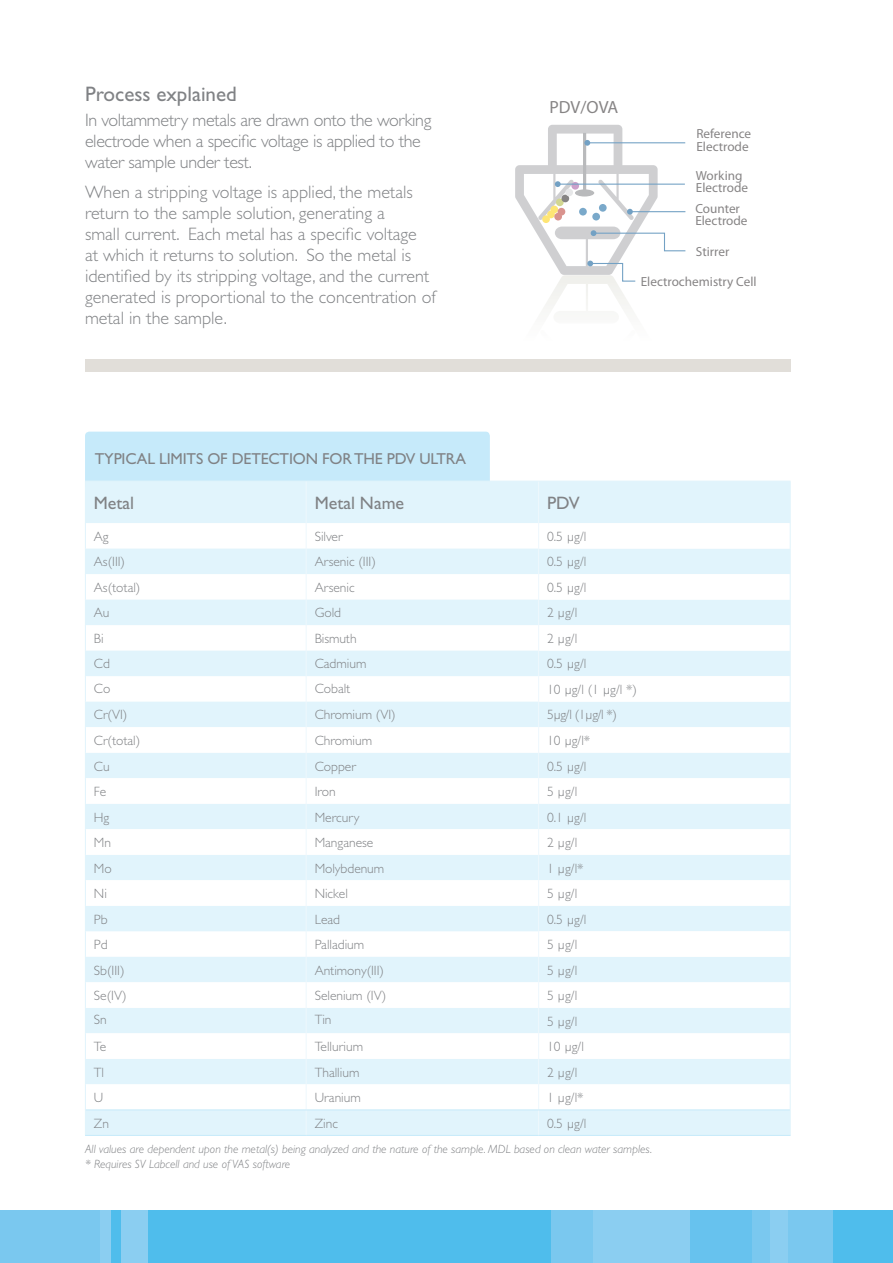
<style>
.page{position:relative;width:893px;height:1263px;background:#fff}
.page>*{position:absolute;margin:0;border:0;box-sizing:border-box;transform-origin:0 0}
.t1{font:21px "Gill Sans";color:#808285}
.t2{font:300 18px/21px "Gill Sans";color:#808285}
.t3{font:300 18px/21px "Gill Sans";letter-spacing:-.02em;color:#808285}
.t4{font:18px "Gill Sans";color:#808285}
.t5{font:17.7px "Myriad Pro";color:#231f20}
.t6{font:15.9px "Gill Sans";letter-spacing:-.01em;color:#808285}
.t7{font:300 13.5px "Gill Sans";color:#808285}
.t8{font:13.2px/12.1px "Myriad Pro";color:#231f20}
.t9{font:italic 300 12px "Gill Sans";color:#808285}
</style>
<div class="page">
<div style="left:551px;top:1210px;width:237px;height:53px;background:#8bcef1"></div>
<div style="left:809px;top:1210px;width:84px;height:53px;background:#4fbdec"></div>
<div style="left:788px;top:1210px;width:45px;height:53px;background:#7ac8ef"></div>
<div style="left:751px;top:1210px;width:19px;height:53px;background:#7ac8ef"></div>
<div style="left:111px;top:1210px;width:440px;height:53px;background:#4fbdec"></div>
<div style="left:100px;top:1210px;width:11px;height:53px;background:#8bcef1"></div>
<div style="left:0;top:1210px;width:100px;height:53px;background:#7ac8ef"></div>
<div style="left:690px;top:1210px;width:61px;height:53px;background:#67c2ee"></div>
<div style="left:121px;top:1210px;width:27px;height:53px;background:#8bcef1"></div>
<div style="left:551px;top:1210px;width:41px;height:53px;background:#7ac8ef"></div>
<div style="left:85px;top:359px;width:706px;height:13px;background:#e1ded9"></div>
<div style="left:85px;top:432px;width:405px;height:58px;background:#c6eafa;border-radius:4px"></div>
<div style="left:86px;top:482px;width:704px;height:653px;background:#e1f4fc"></div>
<svg style="left:86px;top:523px;width:704px;height:586px"></svg>
<hr style="left:85px;top:481px;width:221px;height:1px;background:#e1f4fc">
<hr style="left:85px;top:481px;width:1px;height:42px;background:#e1f4fc">
<hr style="left:306px;top:481px;width:233px;height:1px;background:#e1f4fc">
<hr style="left:539px;top:481px;width:252px;height:1px;background:#e1f4fc">
<hr style="left:790px;top:481px;width:1px;height:42px;background:#e1f4fc">
<svg style="left:85px;top:523px;width:1px;height:612px"></svg>
<svg style="left:790px;top:523px;width:1px;height:612px"></svg>
<hr style="left:306px;top:481px;width:1px;height:42px;background:#eef8fd">
<hr style="left:538px;top:481px;width:1px;height:42px;background:#eef8fd">
<svg style="left:306px;top:523px;width:1px;height:612px"></svg>
<svg style="left:538px;top:523px;width:1px;height:612px"></svg>
<hr style="left:86px;top:1109px;width:220px;height:1px;background:#c6eafa">
<hr style="left:306px;top:1109px;width:233px;height:1px;background:#c6eafa">
<hr style="left:539px;top:1109px;width:251px;height:1px;background:#c6eafa">
<hr style="left:85px;top:1135px;width:221px;height:1px;background:#c6eafa">
<hr style="left:306px;top:1135px;width:233px;height:1px;background:#c6eafa">
<hr style="left:539px;top:1135px;width:252px;height:1px;background:#c6eafa">
<svg style="left:515px;top:125px;width:171px;height:184px"></svg>
<p class="t1" style="left:85px;top:82px;width:153px">Process explained</p>
<p class="t3" style="left:85px;top:110px;width:348px">In voltammetry metals are drawn onto the working electrode when a specific voltage is applied to the water sample under test.</p>
<p class="t2" style="left:85px;top:181px;width:352px">When a stripping voltage is applied, the metals return to the sample solution, generating a<br>small current. Each metal has a specific voltage<br>at which it returns to solution. So the metal is identified by its stripping voltage, and the current generated is proportional to the concentration of metal in the sample.</p>
<p class="t6" style="left:95px;top:449px;width:373px">TYPICAL LIMITS OF DETECTION FOR THE PDV ULTRA</p>
<h3 class="t5" style="left:549px;top:96px;width:70px">PDV/OVA</h3>
<p class="t8" style="left:696px;top:127px;width:56px;line-height:13.2px">Reference<br>Electrode</p>
<p class="t8" style="left:696px;top:170px;width:54px">Working<br>Electrode</p>
<p class="t8" style="left:695px;top:203px;width:54px">Counter<br>Electrode</p>
<p class="t8" style="left:696px;top:246px;width:35px">Stirrer</p>
<p class="t8" style="left:641px;top:275px;width:117px">Electrochemistry Cell</p>
<p class="t4" style="left:94px;top:493px;width:42px">Metal</p>
<p class="t4" style="left:315px;top:493px;width:91px">Metal Name</p>
<p class="t4" style="left:547px;top:493px;width:34px">PDV</p>
<p class="t7" style="left:94px;top:529px;width:16px">Ag</p>
<p class="t7" style="left:315px;top:529px;width:29px">Silver</p>
<p class="t7" style="left:547px;top:529px;width:41px">0.5 μg/l</p>
<p class="t7" style="left:94px;top:554px;width:33px">As(III)</p>
<p class="t7" style="left:315px;top:554px;width:63px">Arsenic (III)</p>
<p class="t7" style="left:547px;top:554px;width:41px">0.5 μg/l</p>
<p class="t7" style="left:94px;top:580px;width:48px">As(total)</p>
<p class="t7" style="left:315px;top:580px;width:42px">Arsenic</p>
<p class="t7" style="left:547px;top:580px;width:41px">0.5 μg/l</p>
<p class="t7" style="left:94px;top:605px;width:17px">Au</p>
<p class="t7" style="left:315px;top:605px;width:28px">Gold</p>
<p class="t7" style="left:547px;top:605px;width:32px">2 μg/l</p>
<p class="t7" style="left:94px;top:631px;width:11px">Bi</p>
<p class="t7" style="left:315px;top:631px;width:43px">Bismuth</p>
<p class="t7" style="left:547px;top:631px;width:32px">2 μg/l</p>
<p class="t7" style="left:94px;top:656px;width:18px">Cd</p>
<p class="t7" style="left:315px;top:656px;width:53px">Cadmium</p>
<p class="t7" style="left:547px;top:656px;width:41px">0.5 μg/l</p>
<p class="t7" style="left:94px;top:680px;width:18px">Co</p>
<p class="t7" style="left:315px;top:680px;width:37px">Cobalt</p>
<p class="t7" style="left:547px;top:682px;width:91px">10 μg/l (1 μg/l *)</p>
<p class="t7" style="left:94px;top:707px;width:35px">Cr(VI)</p>
<p class="t7" style="left:315px;top:707px;width:83px">Chromium (VI)</p>
<p class="t7" style="left:547px;top:707px;width:71px">5μg/l (1μg/l *)</p>
<p class="t7" style="left:94px;top:733px;width:48px">Cr(total)</p>
<p class="t7" style="left:315px;top:733px;width:59px">Chromium</p>
<p class="t7" style="left:547px;top:733px;width:45px">10 μg/l*</p>
<p class="t7" style="left:94px;top:758px;width:17px">Cu</p>
<p class="t7" style="left:315px;top:758px;width:43px">Copper</p>
<p class="t7" style="left:547px;top:758px;width:41px">0.5 μg/l</p>
<p class="t7" style="left:94px;top:784px;width:14px">Fe</p>
<p class="t7" style="left:315px;top:784px;width:23px">Iron</p>
<p class="t7" style="left:547px;top:784px;width:32px">5 μg/l</p>
<p class="t7" style="left:94px;top:809px;width:17px">Hg</p>
<p class="t7" style="left:315px;top:809px;width:46px">Mercury</p>
<p class="t7" style="left:547px;top:809px;width:41px">0.1 μg/l</p>
<p class="t7" style="left:94px;top:835px;width:19px">Mn</p>
<p class="t7" style="left:315px;top:835px;width:60px">Manganese</p>
<p class="t7" style="left:547px;top:835px;width:32px">2 μg/l</p>
<p class="t7" style="left:94px;top:860px;width:19px">Mo</p>
<p class="t7" style="left:315px;top:860px;width:71px">Molybdenum</p>
<p class="t7" style="left:547px;top:860px;width:38px">1 μg/l*</p>
<p class="t7" style="left:94px;top:886px;width:14px">Ni</p>
<p class="t7" style="left:315px;top:886px;width:35px">Nickel</p>
<p class="t7" style="left:547px;top:886px;width:32px">5 μg/l</p>
<p class="t7" style="left:94px;top:911px;width:15px">Pb</p>
<p class="t7" style="left:315px;top:911px;width:27px">Lead</p>
<p class="t7" style="left:547px;top:911px;width:41px">0.5 μg/l</p>
<p class="t7" style="left:94px;top:937px;width:15px">Pd</p>
<p class="t7" style="left:315px;top:937px;width:51px">Palladium</p>
<p class="t7" style="left:547px;top:937px;width:32px">5 μg/l</p>
<p class="t7" style="left:94px;top:962px;width:32px">Sb(III)</p>
<p class="t7" style="left:315px;top:962px;width:71px">Antimony(III)</p>
<p class="t7" style="left:547px;top:962px;width:32px">5 μg/l</p>
<p class="t7" style="left:94px;top:988px;width:34px">Se(IV)</p>
<p class="t7" style="left:315px;top:988px;width:73px">Selenium (IV)</p>
<p class="t7" style="left:547px;top:988px;width:32px">5 μg/l</p>
<p class="t7" style="left:94px;top:1012px;width:14px">Sn</p>
<p class="t7" style="left:315px;top:1012px;width:18px">Tin</p>
<p class="t7" style="left:547px;top:1013px;width:32px">5 μg/l</p>
<p class="t7" style="left:94px;top:1039px;width:14px">Te</p>
<p class="t7" style="left:315px;top:1039px;width:50px">Tellurium</p>
<p class="t7" style="left:547px;top:1039px;width:38px">10 μg/l</p>
<p class="t7" style="left:94px;top:1064px;width:12px">Tl</p>
<p class="t7" style="left:315px;top:1064px;width:46px">Thallium</p>
<p class="t7" style="left:547px;top:1064px;width:32px">2 μg/l</p>
<p class="t7" style="left:94px;top:1090px;width:11px">U</p>
<p class="t7" style="left:315px;top:1090px;width:48px">Uranium</p>
<p class="t7" style="left:547px;top:1090px;width:38px">1 μg/l*</p>
<p class="t7" style="left:94px;top:1115px;width:17px">Zn</p>
<p class="t7" style="left:315px;top:1115px;width:25px">Zinc</p>
<p class="t7" style="left:547px;top:1115px;width:41px">0.5 μg/l</p>
<p class="t9" style="left:85px;top:1142px;width:569px">All values are dependent upon the metal(s) being analyzed and the nature of the sample. MDL based on clean water samples.</p>
<p class="t9" style="left:85px;top:1157px;width:207px">* Requires SV Labcell and use of VAS software</p>
</div>
